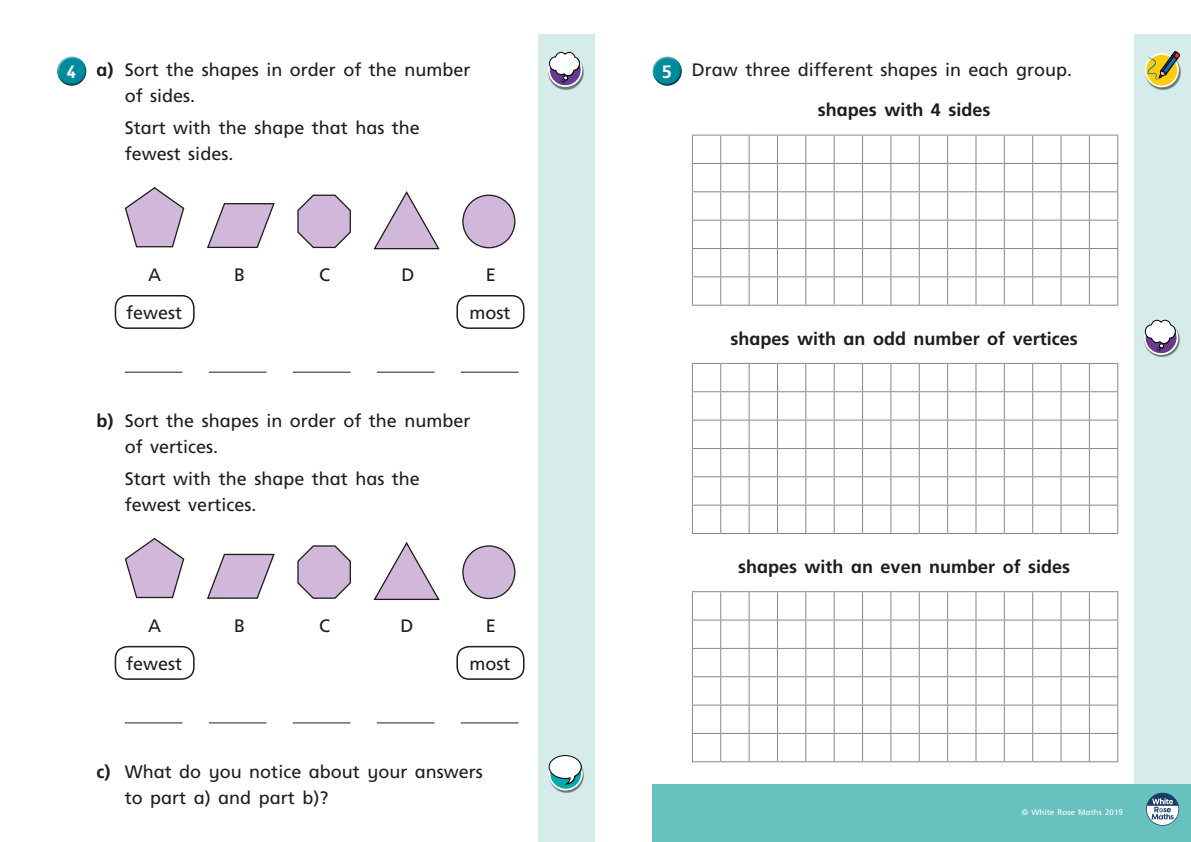
<style>
.page{position:relative;width:1191px;height:842px;background:#fff}
.page>*{position:absolute;margin:0;border:0;box-sizing:border-box;transform-origin:0 0}
.t1{font:18px/26px "Frutiger Inf";color:#1d1d1b}
.t2{font:700 18px "Frutiger Inf";color:#1d1d1b}
.t3{font:8px "Frutiger Inf";color:#fff}
.s1{font-family:"Gill Infant";font-weight:700;color:#fff}
.s2{font-weight:700}
.s3{font-weight:700;color:#fff}
</style>
<div class="page">
<div style="left:539px;top:34px;width:99px;height:808px;background:#d6eceb"></div>
<div style="left:1134px;top:34px;width:57px;height:808px;background:#d6eceb"></div>
<div style="left:595px;top:0;width:43px;height:842px;background:#fff"></div>
<div style="left:57px;top:56px;width:30px;height:23px;background:#fff;opacity:.75"></div>
<div style="left:57px;top:61px;width:31px;height:26px;background:#1d1d1b;opacity:.75"></div>
<svg style="left:207px;top:203px;width:68px;height:46px"></svg>
<svg style="left:124px;top:187px;width:61px;height:61px"></svg>
<div style="left:463px;top:195px;width:52px;height:53px;background:#d1b7d9;border-radius:50%"></div>
<div style="left:462px;top:195px;width:53px;height:53px;border:1px solid #1d1d1b;border-radius:50%"></div>
<svg style="left:297px;top:194px;width:54px;height:55px"></svg>
<svg style="left:373px;top:191px;width:67px;height:59px"></svg>
<hr style="left:125px;top:372px;width:57px;height:1px;background:#1d1d1b">
<hr style="left:209px;top:372px;width:57px;height:1px;background:#1d1d1b">
<hr style="left:293px;top:372px;width:57px;height:1px;background:#1d1d1b">
<hr style="left:377px;top:372px;width:57px;height:1px;background:#1d1d1b">
<hr style="left:461px;top:372px;width:57px;height:1px;background:#1d1d1b">
<svg style="left:207px;top:553px;width:68px;height:46px"></svg>
<svg style="left:124px;top:537px;width:61px;height:62px"></svg>
<div style="left:463px;top:546px;width:52px;height:52px;background:#d1b7d9;border-radius:50%"></div>
<div style="left:462px;top:545px;width:53px;height:54px;border:1px solid #1d1d1b;border-radius:50%"></div>
<svg style="left:297px;top:545px;width:54px;height:54px"></svg>
<svg style="left:373px;top:542px;width:67px;height:59px"></svg>
<hr style="left:125px;top:722px;width:57px;height:1px;background:#1d1d1b">
<hr style="left:209px;top:722px;width:57px;height:1px;background:#1d1d1b">
<hr style="left:293px;top:722px;width:57px;height:1px;background:#1d1d1b">
<hr style="left:377px;top:722px;width:57px;height:1px;background:#1d1d1b">
<hr style="left:461px;top:722px;width:57px;height:1px;background:#1d1d1b">
<div style="left:652px;top:785px;width:539px;height:57px;background:#66c1bf"></div>
<div style="left:652px;top:56px;width:30px;height:23px;background:#fff;opacity:.75"></div>
<div style="left:652px;top:61px;width:31px;height:26px;background:#1d1d1b;opacity:.75"></div>
<svg style="left:692px;top:135px;width:426px;height:171px"></svg>
<svg style="left:692px;top:363px;width:426px;height:171px"></svg>
<svg style="left:692px;top:591px;width:426px;height:171px"></svg>
<svg style="left:1146px;top:793px;width:33px;height:33px"></svg>
<img style="left:548px;top:765px;width:37px;height:28px">
<svg style="left:549px;top:757px;width:33px;height:33px"></svg>
<div style="left:548px;top:756px;width:35px;height:34px;border:2px solid #fff;border-radius:50%"></div>
<svg style="left:549px;top:755px;width:33px;height:30px"></svg>
<img style="left:1144px;top:328px;width:36px;height:29px">
<svg style="left:1144px;top:321px;width:33px;height:33px"></svg>
<div style="left:1144px;top:321px;width:34px;height:34px;border:2px solid #fff;border-radius:50%"></div>
<svg style="left:1145px;top:320px;width:30px;height:30px"></svg>
<img style="left:1155px;top:55px;width:26px;height:35px">
<svg style="left:1144px;top:52px;width:36px;height:36px"></svg>
<div style="left:115px;top:295px;width:80px;height:34px;border:2px solid #1d1d1b;border-radius:12px"></div>
<div style="left:115px;top:646px;width:80px;height:34px;border:2px solid #1d1d1b;border-radius:12px"></div>
<div style="left:456px;top:295px;width:68px;height:34px;border:2px solid #1d1d1b;border-radius:12px"></div>
<div style="left:456px;top:646px;width:68px;height:34px;border:2px solid #1d1d1b;border-radius:12px"></div>
<img style="left:548px;top:61px;width:36px;height:29px">
<svg style="left:549px;top:54px;width:32px;height:32px"></svg>
<div style="left:548px;top:53px;width:34px;height:34px;border:2px solid #fff;border-radius:50%"></div>
<svg style="left:549px;top:52px;width:31px;height:31px"></svg>
<p class="t1" style="left:125px;top:57px;width:347px;text-indent:-58px"><span class="s1">4</span> <span class="s2">a)</span> Sort the shapes in order of the number of sides.</p>
<p class="t1" style="left:125px;top:114px;width:297px">Start with the shape that has the fewest sides.</p>
<p class="t1" style="left:148px;top:262px;width:14px">A</p>
<p class="t1" style="left:234px;top:262px;width:12px">B</p>
<p class="t1" style="left:319px;top:262px;width:12px">C</p>
<p class="t1" style="left:401px;top:262px;width:14px">D</p>
<p class="t1" style="left:486px;top:262px;width:12px">E</p>
<p class="t1" style="left:126px;top:300px;width:58px">fewest</p>
<p class="t1" style="left:469px;top:300px;width:43px">most</p>
<p class="t1" style="left:125px;top:408px;width:347px;text-indent:-28px"><span class="s2">b)</span> Sort the shapes in order of the number of vertices.</p>
<p class="t1" style="left:125px;top:465px;width:297px">Start with the shape that has the fewest vertices.</p>
<p class="t1" style="left:148px;top:612px;width:14px">A</p>
<p class="t1" style="left:234px;top:612px;width:12px">B</p>
<p class="t1" style="left:319px;top:612px;width:12px">C</p>
<p class="t1" style="left:400px;top:612px;width:14px">D</p>
<p class="t1" style="left:486px;top:612px;width:12px">E</p>
<p class="t1" style="left:126px;top:650px;width:58px">fewest</p>
<p class="t1" style="left:469px;top:650px;width:43px">most</p>
<p class="t1" style="left:125px;top:758px;width:360px;text-indent:-28px"><span class="s2">c)</span> What do you notice about your answers to part a) and part b)?</p>
<p class="t1" style="left:662px;top:57px;width:412px"><span class="s3">5</span> Draw three different shapes in each group.</p>
<p class="t2" style="left:818px;top:100px;width:174px">shapes with 4 sides</p>
<p class="t2" style="left:730px;top:328px;width:349px">shapes with an odd number of vertices</p>
<p class="t2" style="left:738px;top:556px;width:334px">shapes with an even number of sides</p>
<p class="t3" style="left:1021px;top:808px;width:103px">© White Rose Maths 2019</p>
</div>
